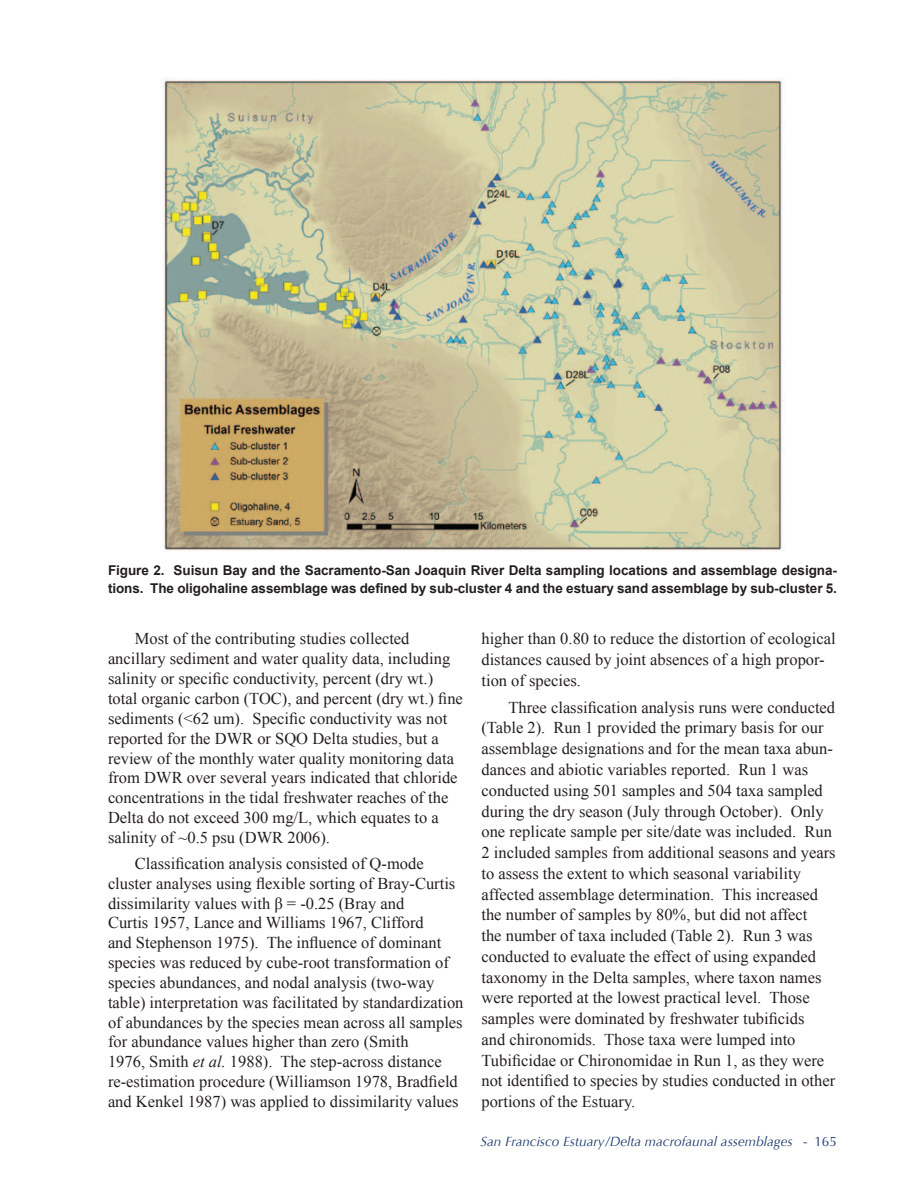
<style>
.page{position:relative;width:918px;height:1188px;background:#fff}
.page>*{position:absolute;margin:0;border:0;box-sizing:border-box;transform-origin:0 0}
.t1{font:16.5px/19.8px "Times New Roman";color:#231f20}
.t2{font:700 13.5px/18px "Arial";letter-spacing:-.005em;color:#231f20}
.t3{font:italic 13.5px "Optima";color:#1b3b6e}
.s1{font-style:italic}
.s2{font-style:normal}
</style>
<div class="page">
<img style="left:163px;top:79px;width:620px;height:472px">
<p class="t2" style="left:108px;top:562px;width:731px">Figure 2. Suisun Bay and the Sacramento-San Joaquin River Delta sampling locations and assemblage designa&shy;tions. The oligohaline assemblage was defined by sub-cluster 4 and the estuary sand assemblage by sub-cluster 5.</p>
<p class="t1" style="left:108px;top:629px;width:356px;text-indent:27px">Most of the contributing studies collected ancillary sediment and water quality data, including salinity or specific conductivity, percent (dry wt.) total organic carbon (TOC), and percent (dry wt.) fine sediments (&lt;62 um). Specific conductivity was not reported for the DWR or SQO Delta studies, but a review of the monthly water quality monitoring data from DWR over several years indicated that chloride concentrations in the tidal freshwater reaches of the Delta do not exceed 300 mg/L, which equates to a salinity of ~0.5 psu (DWR 2006).</p>
<p class="t1" style="left:108px;top:853px;width:357px;text-indent:27px">Classification analysis consisted of Q-mode cluster analyses using flexible sorting of Bray-Curtis dissimilarity values with β = -0.25 (Bray and<br>Curtis 1957, Lance and Williams 1967, Clifford<br>and Stephenson 1975). The influence of dominant species was reduced by cube-root transformation of species abundances, and nodal analysis (two-way table) interpretation was facilitated by standardization of abundances by the species mean across all samples for abundance values higher than zero (Smith<br>1976, Smith <span class="s1">et al.</span> 1988). The step-across distance re-estimation procedure (Williamson 1978, Bradfield and Kenkel 1987) was applied to dissimilarity values</p>
<p class="t1" style="left:481px;top:628px;width:356px;line-height:20.7px">higher than 0.80 to reduce the distortion of ecological distances caused by joint absences of a high propor&shy;tion of species.</p>
<p class="t1" style="left:481px;top:697px;width:356px;line-height:20.7px;text-indent:27px">Three classification analysis runs were conducted (Table 2). Run 1 provided the primary basis for our assemblage designations and for the mean taxa abun&shy;dances and abiotic variables reported. Run 1 was conducted using 501 samples and 504 taxa sampled during the dry season (July through October). Only one replicate sample per site/date was included. Run 2 included samples from additional seasons and years to assess the extent to which seasonal variability affected assemblage determination. This increased the number of samples by 80%, but did not affect<br>the number of taxa included (Table 2). Run 3 was conducted to evaluate the effect of using expanded taxonomy in the Delta samples, where taxon names were reported at the lowest practical level. Those samples were dominated by freshwater tubificids<br>and chironomids. Those taxa were lumped into Tubificidae or Chironomidae in Run 1, as they were not identified to species by studies conducted in other portions of the Estuary.</p>
<p class="t3" style="left:480px;top:1134px;width:358px">San Francisco Estuary/Delta macrofaunal assemblages <span class="s2">- 165</span></p>
</div>
